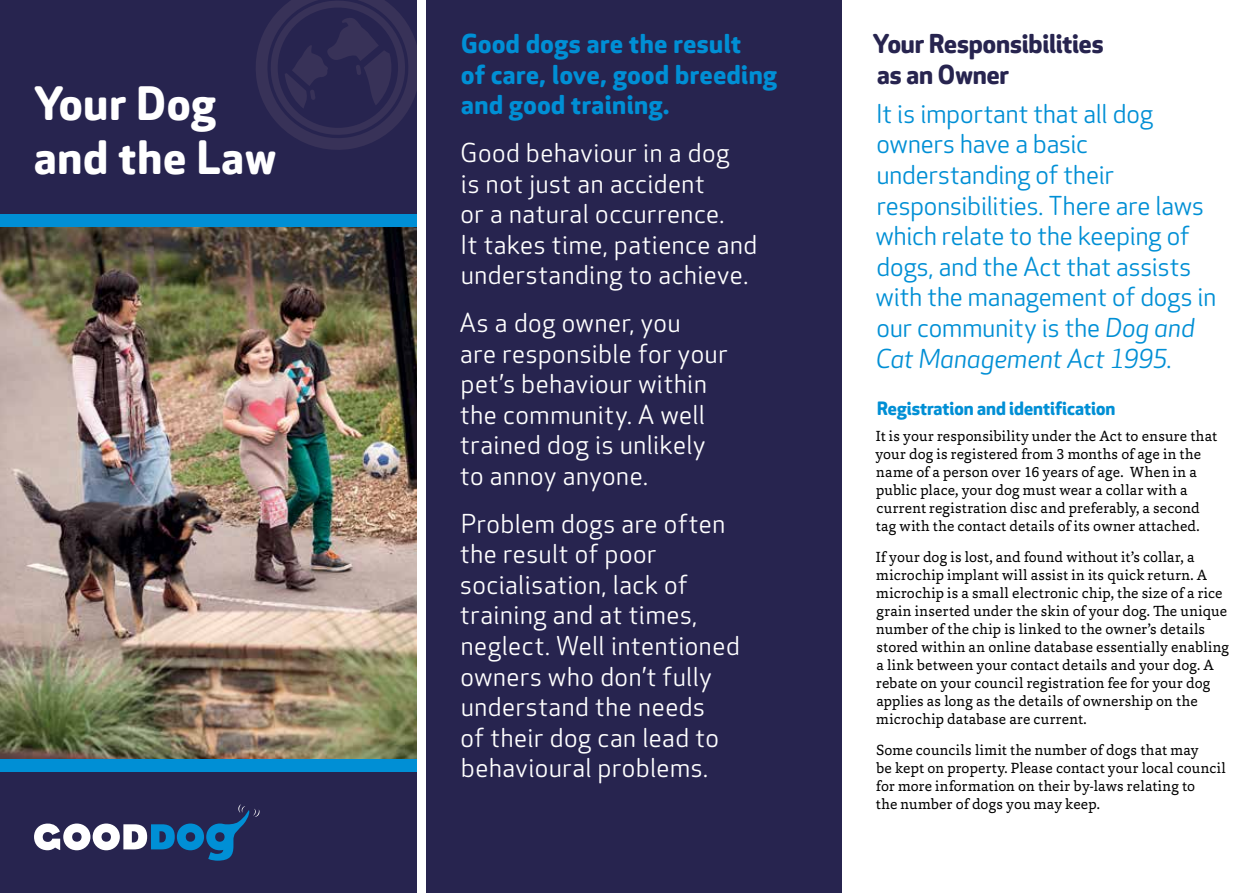
<style>
.page{position:relative;width:1255px;height:893px;background:#fff}
.page>*{position:absolute;margin:0;border:0;box-sizing:border-box;transform-origin:0 0}
.t1{font:700 45px/54px "Apex Rounded";letter-spacing:.025em;color:#fff}
.t2{font:25.5px/30.6px "Apex Rounded";letter-spacing:.025em;color:#fff}
.t3{font:25.5px/30.6px "Apex Rounded";color:#008fd5}
.t4{font:700 25.5px/30.6px "Apex Rounded";letter-spacing:.02em;color:#008fd5}
.t5{font:700 25.5px/30.6px "Apex Rounded";letter-spacing:-.005em;color:#27244f}
.t6{font:700 18px "Apex Rounded";color:#008fd5}
.t7{font:15px/18px "Capita";letter-spacing:.01em;color:#000}
.s1{font-style:italic}
</style>
<div class="page">
<div style="left:425px;top:0;width:417px;height:893px;background:#27244f"></div>
<img style="left:0;top:227px;width:417px;height:532px">
<div style="left:0;top:771px;width:417px;height:122px;background:#27244f"></div>
<div style="left:0;top:0;width:417px;height:214px;background:#27244f"></div>
<svg style="left:34px;top:804px;width:225px;height:57px"></svg>
<div style="left:0;top:214px;width:417px;height:13px;background:#008fd5"></div>
<div style="left:0;top:759px;width:417px;height:12px;background:#008fd5"></div>
<svg style="left:256px;top:0;width:170px;height:156px"></svg>
<div style="left:417px;top:0;width:8px;height:893px;background:#fff"></div>
<h1 class="t1" style="left:34px;top:78px;width:244px">Your Dog and the Law</h1>
<h2 class="t4" style="left:461px;top:29px;width:317px">Good dogs are the result<br>of care, love, good breeding and good training.</h2>
<h2 class="t2" style="left:460px;top:138px;width:298px">Good behaviour in a dog<br>is not just an accident<br>or a natural occurrence.<br>It takes time, patience and understanding to achieve.</h2>
<h2 class="t2" style="left:459px;top:308px;width:269px">As a dog owner, you<br>are responsible for your pet’s behaviour within the community. A well trained dog is unlikely to annoy anyone.</h2>
<h2 class="t2" style="left:460px;top:509px;width:281px">Problem dogs are often the result of poor socialisation, lack of training and at times, neglect. Well intentioned owners who don’t fully understand the needs<br>of their dog can lead to behavioural problems.</h2>
<h2 class="t5" style="left:872px;top:29px;width:232px">Your Responsibilities as an Owner</h2>
<p class="t3" style="left:875px;top:99px;width:342px">It is important that all dog owners have a basic understanding of their responsibilities. There are laws which relate to the keeping of dogs, and the Act that assists with the management of dogs in our community is the <span class="s1">Dog and<br>Cat Management Act 1995</span>.</p>
<p class="t6" style="left:877px;top:398px;width:240px">Registration and identification</p>
<p class="t7" style="left:875px;top:427px;width:343px">It is your responsibility under the Act to ensure that your dog is registered from 3 months of age in the name of a person over 16 years of age. When in a public place, your dog must wear a collar with a current registration disc and preferably, a second tag with the contact details of its owner attached.</p>
<p class="t7" style="left:876px;top:548px;width:354px">If your dog is lost, and found without it’s collar, a microchip implant will assist in its quick return. A microchip is a small electronic chip, the size of a rice grain inserted under the skin of your dog. The unique number of the chip is linked to the owner’s details stored within an online database essentially enabling a link between your contact details and your dog. A rebate on your council registration fee for your dog applies as long as the details of ownership on the microchip database are current.</p>
<p class="t7" style="left:876px;top:740px;width:351px">Some councils limit the number of dogs that may<br>be kept on property. Please contact your local council for more information on their by-laws relating to<br>the number of dogs you may keep.</p>
</div>
